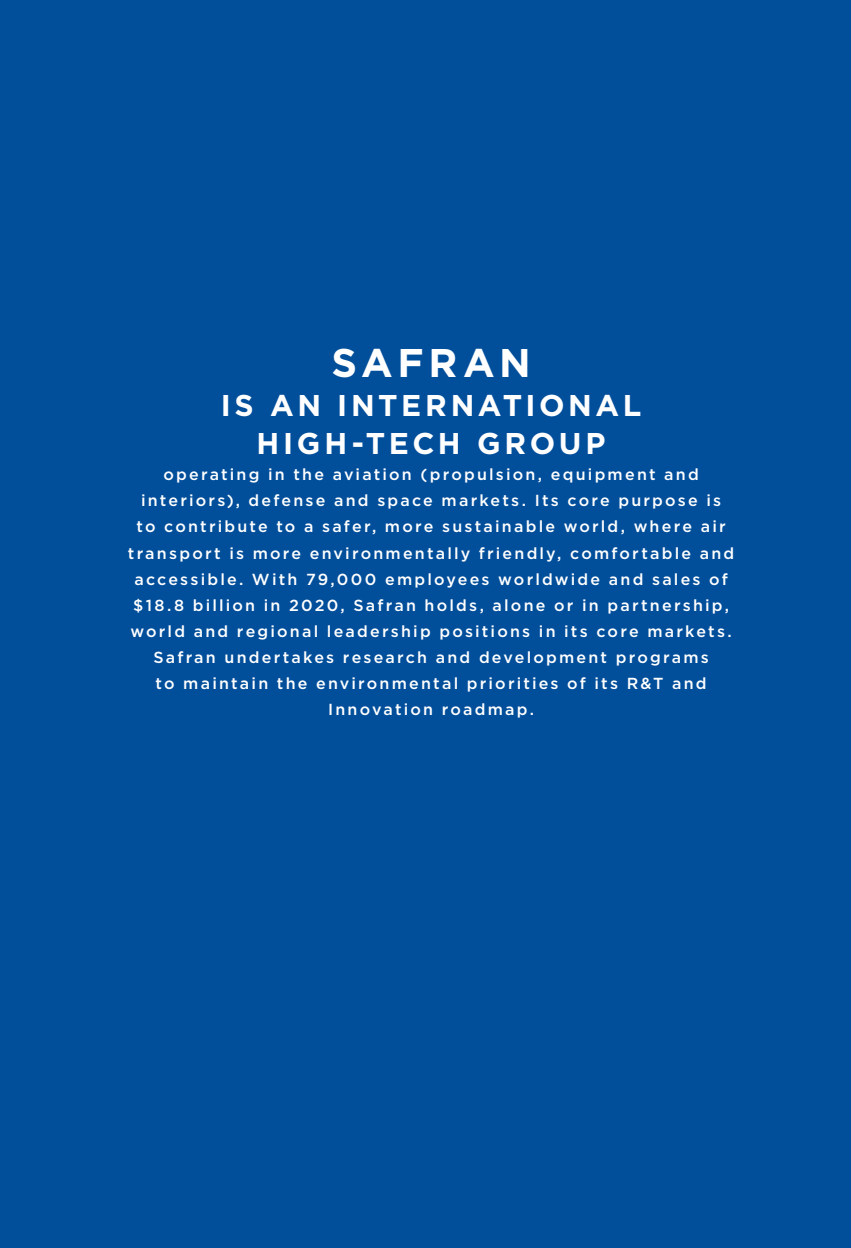
<style>
.page{position:relative;width:851px;height:1248px;background:#fff}
.page>*{position:absolute;margin:0;border:0;box-sizing:border-box;transform-origin:0 0}
.t1{font:700 40px "Gotham";letter-spacing:.115em;color:#fff}
.t2{font:700 30px/38px "Gotham";letter-spacing:.12em;color:#fff;text-align:center}
.t3{font:500 16px/26px "Gotham";letter-spacing:.135em;color:#fff;text-align:center}
</style>
<div class="page">
<div style="left:0;top:0;width:850px;height:1247px;background:#014e9b"></div>
<h1 class="t1" style="left:331px;top:336px;width:201px">SAFRAN</h1>
<h2 class="t2" style="left:221px;top:386px;width:422px">IS AN INTERNATIONAL<br>HIGH-TECH GROUP</h2>
<p class="t3" style="left:128px;top:461px;width:608px">operating in the aviation (propulsion, equipment and interiors), defense and space markets. Its core purpose is<br>to contribute to a safer, more sustainable world, where air transport is more environmentally friendly, comfortable and accessible. With 79,000 employees worldwide and sales of $18.8 billion in 2020, Safran holds, alone or in partnership, world and regional leadership positions in its core markets.<br>Safran undertakes research and development programs<br>to maintain the environmental priorities of its R&amp;T and Innovation roadmap.</p>
</div>
